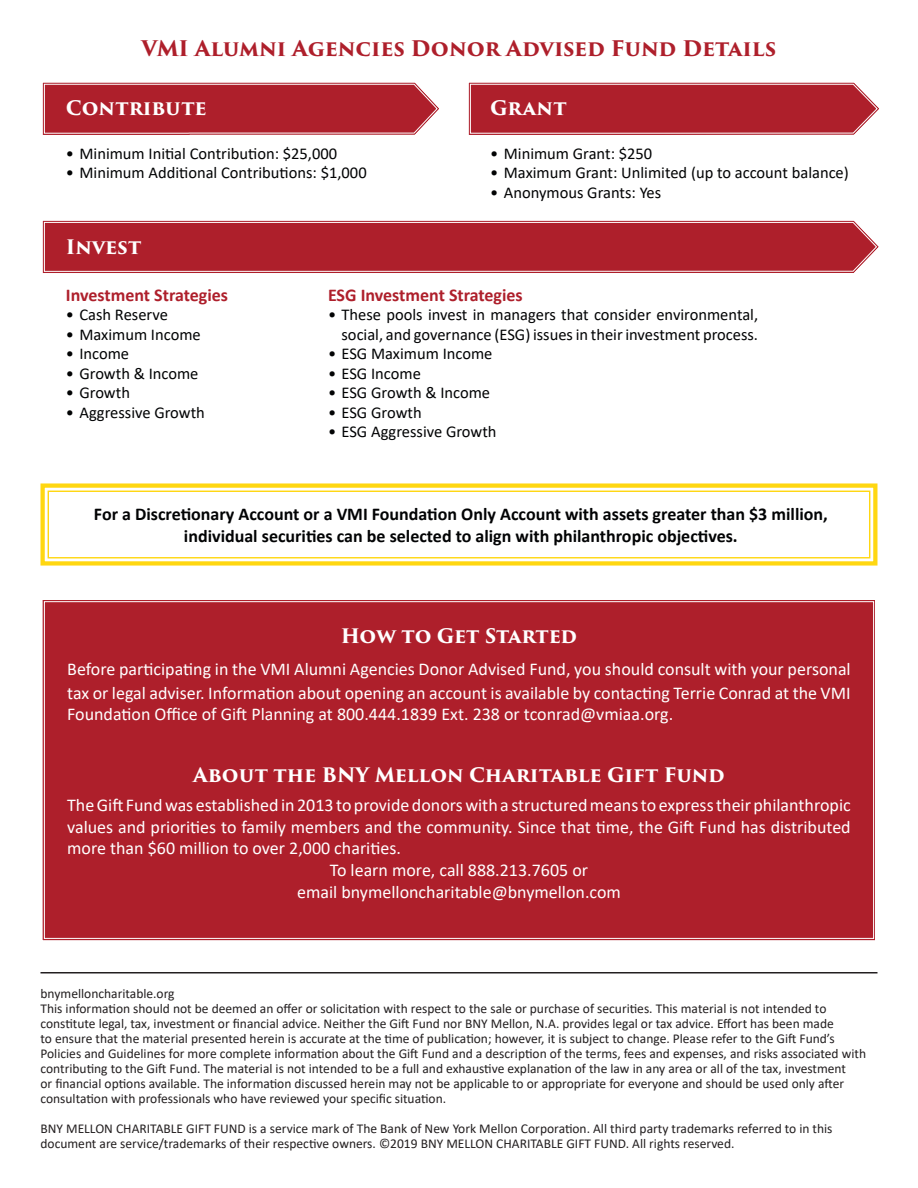
<style>
.page{position:relative;width:918px;height:1188px;background:#fff}
.page>*{position:absolute;margin:0;border:0;box-sizing:border-box;transform-origin:0 0}
.t1{font:700 21px "Trajan Pro 3";letter-spacing:-.005em;color:#ae1f2b}
.t2{font:700 19.5px "Trajan Pro 3";letter-spacing:-.005em;color:#fff}
.t3{font:18px/21.6px "Calibri";color:#fff}
.t4{font:700 18px/21.6px "Calibri";color:#020304;text-align:center}
.t5{font:700 18px "Calibri";color:#ae1f2b}
.t6{font:16.5px/19.5px "Calibri";color:#020304;text-align:right}
.t7{font:13.5px/15px "Calibri";color:#231f20}
</style>
<div class="page">
<div style="left:42px;top:600px;width:833px;height:341px;background:#ae1f2b"></div>
<svg style="left:40px;top:483px;width:838px;height:83px"></svg>
<div style="left:48px;top:491px;width:822px;height:67px;border:1px solid #ffd711"></div>
<svg style="left:42px;top:82px;width:397px;height:53px;background:#b5333d"></svg>
<svg style="left:468px;top:82px;width:411px;height:53px;background:#b5333e"></svg>
<svg style="left:42px;top:220px;width:812px;height:53px"></svg>
<svg style="left:43px;top:221px;width:836px;height:52px;background:#b22a36"></svg>
<hr style="left:40px;top:972px;width:838px;height:2px;background:#231f20">
<p class="t1" style="left:142px;top:33px;width:636px">VMI Alumni Agencies Donor Advised Fund Details</p>
<p class="t2" style="left:66px;top:94px;width:142px">Contribute</p>
<p class="t6" style="left:66px;top:143px;width:273px">• Minimum Initial Contribution: $25,000</p>
<p class="t6" style="left:66px;top:163px;width:302px">• Minimum Additional Contributions: $1,000</p>
<p class="t2" style="left:66px;top:233px;width:77px">Invest</p>
<p class="t2" style="left:490px;top:94px;width:78px">Grant</p>
<p class="t6" style="left:490px;top:143px;width:163px">• Minimum Grant: $250</p>
<p class="t6" style="left:490px;top:163px;width:360px">• Maximum Grant: Unlimited (up to account balance)</p>
<p class="t6" style="left:490px;top:182px;width:172px">• Anonymous Grants: Yes</p>
<p class="t5" style="left:66px;top:282px;width:164px">Investment Strategies</p>
<p class="t6" style="left:66px;top:305px;width:104px">• Cash Reserve</p>
<p class="t6" style="left:66px;top:324px;width:136px">• Maximum Income</p>
<p class="t6" style="left:66px;top:344px;width:65px">• Income</p>
<p class="t6" style="left:66px;top:363px;width:134px">• Growth &amp; Income</p>
<p class="t6" style="left:66px;top:383px;width:66px">• Growth</p>
<p class="t6" style="left:66px;top:402px;width:140px">• Aggressive Growth</p>
<p class="t5" style="left:328px;top:282px;width:196px">ESG Investment Strategies</p>
<p class="t6" style="left:328px;top:305px;width:432px">• These pools invest in managers that consider environmental, social, and governance (ESG) issues in their investment process.</p>
<p class="t6" style="left:328px;top:344px;width:166px">• ESG Maximum Income</p>
<p class="t6" style="left:328px;top:363px;width:94px">• ESG Income</p>
<p class="t6" style="left:328px;top:383px;width:164px">• ESG Growth &amp; Income</p>
<p class="t6" style="left:328px;top:402px;width:95px">• ESG Growth</p>
<p class="t6" style="left:328px;top:422px;width:170px">• ESG Aggressive Growth</p>
<p class="t4" style="left:94px;top:503px;width:735px">For a Discretionary Account or a VMI Foundation Only Account with assets greater than $3 million, individual securities can be selected to align with philanthropic objectives.</p>
<p class="t2" style="left:341px;top:622px;width:238px">How to Get Started</p>
<p class="t3" style="left:67px;top:656px;width:785px;line-height:24px">Before participating in the VMI Alumni Agencies Donor Advised Fund, you should consult with your personal tax or legal adviser. Information about opening an account is available by contacting Terrie Conrad at the VMI</p>
<p class="t3" style="left:67px;top:703px;width:608px">Foundation Office of Gift Planning at 800.444.1839 Ext. 238 or tconrad@vmiaa.org.</p>
<p class="t2" style="left:193px;top:760px;width:533px">About the BNY Mellon Charitable Gift Fund</p>
<p class="t3" style="left:67px;top:794px;width:785px;text-align:justify">The Gift Fund was established in 2013 to provide donors with a structured means to express their philanthropic values and priorities to family members and the community. Since that time, the Gift Fund has distributed more than $60 million to over 2,000 charities.</p>
<p class="t3" style="left:330px;top:859px;width:260px">To learn more, call 888.213.7605 or</p>
<p class="t3" style="left:297px;top:880px;width:325px">email bnymelloncharitable@bnymellon.com</p>
<p class="t7" style="left:40px;top:986px;width:136px">bnymelloncharitable.org</p>
<p class="t7" style="left:40px;top:1001px;width:827px">This information should not be deemed an offer or solicitation with respect to the sale or purchase of securities. This material is not intended to constitute legal, tax, investment or financial advice. Neither the Gift Fund nor BNY Mellon, N.A. provides legal or tax advice. Effort has been made<br>to ensure that the material presented herein is accurate at the time of publication; however, it is subject to change. Please refer to the Gift Fund’s Policies and Guidelines for more complete information about the Gift Fund and a description of the terms, fees and expenses, and risks associated with contributing to the Gift Fund. The material is not intended to be a full and exhaustive explanation of the law in any area or all of the tax, investment<br>or financial options available. The information discussed herein may not be applicable to or appropriate for everyone and should be used only after consultation with professionals who have reviewed your specific situation.</p>
<p class="t7" style="left:40px;top:1121px;width:794px">BNY MELLON CHARITABLE GIFT FUND is a service mark of The Bank of New York Mellon Corporation. All third party trademarks referred to in this document are service/trademarks of their respective owners. ©2019 BNY MELLON CHARITABLE GIFT FUND. All rights reserved.</p>
</div>
